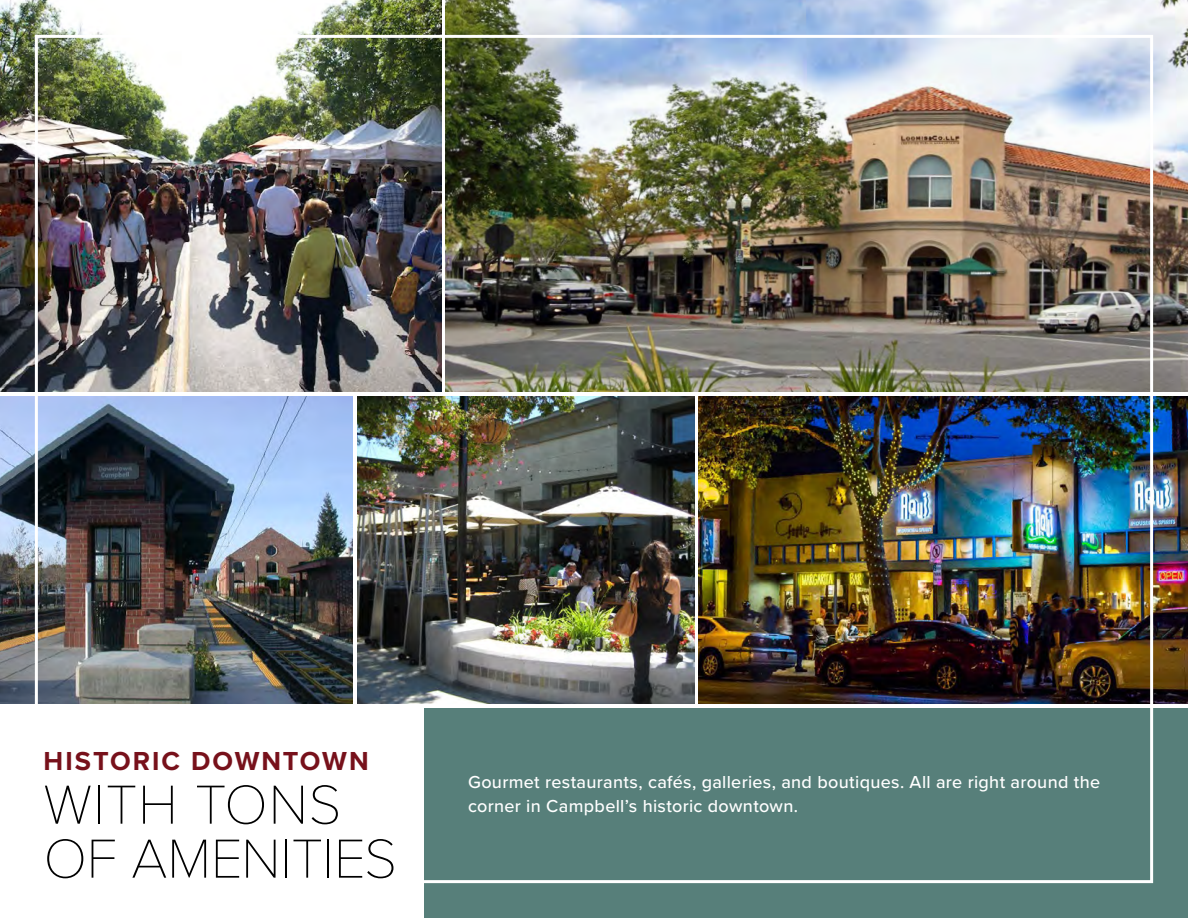
<style>
.page{position:relative;width:1188px;height:918px;background:#fff}
.page>*{position:absolute;margin:0;border:0;box-sizing:border-box;transform-origin:0 0}
.t1{font:100 57px/54px "Proxima Nova T";letter-spacing:-.005em;color:#000}
.t2{font:700 27px "Proxima Nova";letter-spacing:.075em;color:#77111b}
.t3{font:500 18px/24px "Proxima Nova";letter-spacing:.015em;color:#fff}
</style>
<div class="page">
<div style="left:425px;top:708px;width:763px;height:210px;background:#577f7a"></div>
<img style="left:699px;top:396px;width:489px;height:307px">
<img style="left:0;top:0;width:441px;height:392px">
<img style="left:357px;top:396px;width:337px;height:308px">
<img style="left:0;top:396px;width:353px;height:308px">
<img style="left:446px;top:0;width:742px;height:392px">
<h2 class="t2" style="left:44px;top:741px;width:327px">HISTORIC DOWNTOWN</h2>
<h1 class="t1" style="left:44px;top:774px;width:355px">WITH TONS<br>OF AMENITIES</h1>
<p class="t3" style="left:468px;top:769px;width:634px">Gourmet restaurants, cafés, galleries, and boutiques. All are right around the corner in Campbell’s historic downtown.</p>
</div>
